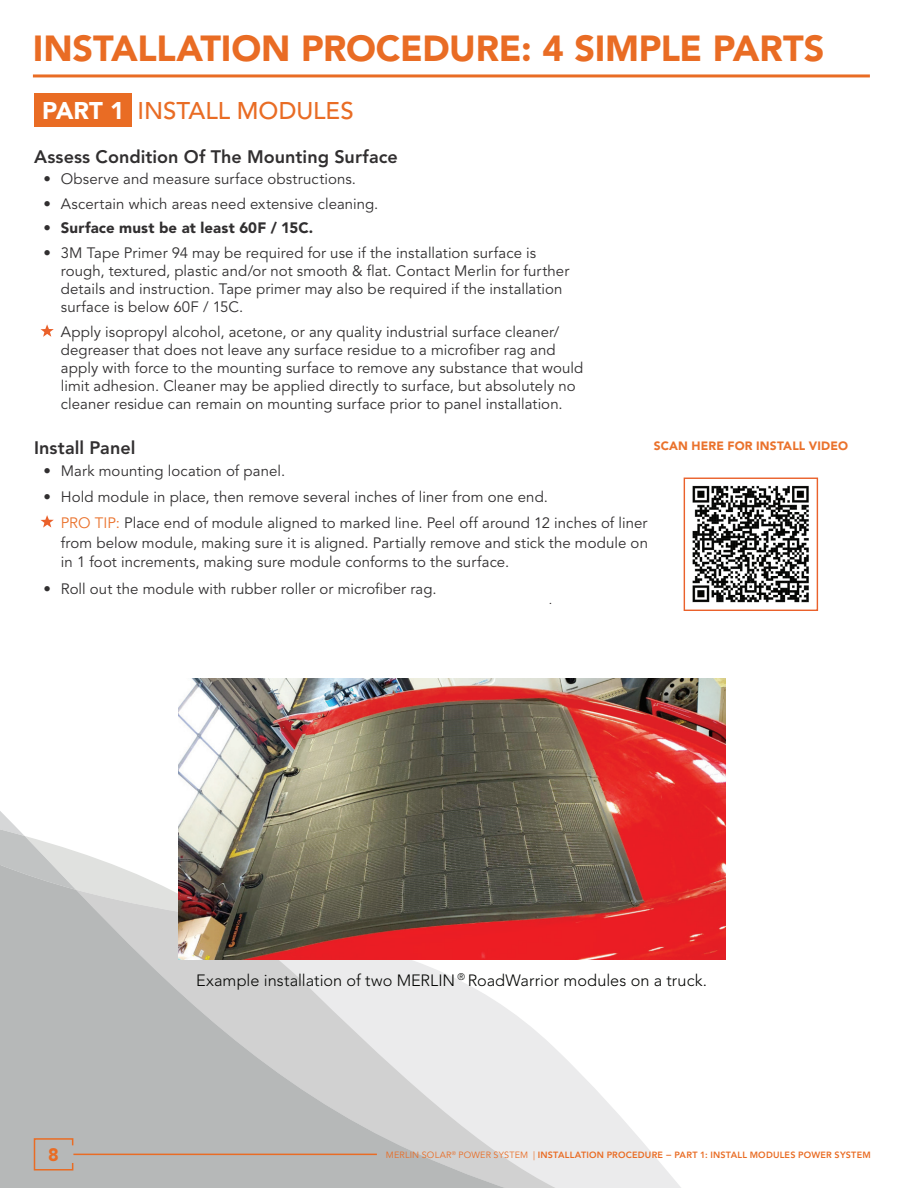
<style>
.page{position:relative;width:918px;height:1188px;background:#fff}
.page>*{position:absolute;margin:0;border:0;box-sizing:border-box;transform-origin:0 0}
._32pt_Avenir__95_Bla{font:900 36px "Avenir LT Std";letter-spacing:-.005em;color:#e96c24}
._16pt_Avenir__65_Med{font:500 24px "Avenir LT Std";letter-spacing:-.005em;color:#e96c24}
._12pt_Avenir__85_Hea{font:800 18px "Avenir LT Std";letter-spacing:.005em;color:#312f30}
.t1{font:900 18px "Avenir LT Std";color:#e96c24}
._6pt_Avenir__35_Ligh{font:300 16.35px "Avenir LT Std";letter-spacing:.005em;color:#050604}
.Body_-_IGNORE_BASELI{font:15px/18px "Avenir LT Std";letter-spacing:.005em;color:#312f30}
.Body_-_IGNORE_BASELI-2{font:900 15px "Avenir LT Std";letter-spacing:.01em;color:#312f30}
._10pt_Avenir__45_Boo{font:900 12px "Avenir LT Std";letter-spacing:.015em;color:#ea722c}
.t2{font:italic 12px "Avenir LT Std";color:#231f20}
.t3{font:800 9px "Avenir LT Std";letter-spacing:.025em;color:#e96c24}
.s1{font-weight:900;color:#fff}
.s2{color:#ea722c}
.s3{font-weight:400}
</style>
<div class="page">
<svg style="left:191px;top:678px;width:535px;height:510px"></svg>
<svg style="left:549px;top:960px;width:36px;height:228px;fill:#ebebec"></svg>
<svg style="left:0;top:811px;width:97px;height:48px"></svg>
<svg style="left:0;top:859px;width:549px;height:329px;background:#cacbcb"></svg>
<svg style="left:33px;top:1137px;width:41px;height:34px"></svg>
<hr style="left:73px;top:1154px;width:304px;height:1px;background:#e96c24">
<svg style="left:684px;top:478px;width:134px;height:133px"></svg>
<hr style="left:33px;top:74px;width:837px;height:3px;background:#e96c24">
<div style="left:34px;top:93px;width:98px;height:34px;background:#e96c24"></div>
<svg style="left:41px;top:324px;width:13px;height:13px"></svg>
<svg style="left:41px;top:515px;width:13px;height:13px"></svg>
<img style="left:178px;top:679px;width:547px;height:281px">
<p class="_32pt_Avenir__95_Bla" style="left:33px;top:27px;width:793px">INSTALLATION PROCEDURE: 4 SIMPLE PARTS</p>
<p class="_16pt_Avenir__65_Med" style="left:42px;top:97px;width:313px"><span class="s1">PART 1</span> INSTALL MODULES</p>
<p class="_12pt_Avenir__85_Hea" style="left:34px;top:146px;width:365px">Assess Condition Of The Mounting Surface</p>
<p class="Body_-_IGNORE_BASELI" style="left:43px;top:170px;width:9px">•</p>
<p class="Body_-_IGNORE_BASELI" style="left:43px;top:195px;width:9px">•</p>
<p class="Body_-_IGNORE_BASELI" style="left:43px;top:220px;width:9px">•</p>
<p class="Body_-_IGNORE_BASELI" style="left:43px;top:244px;width:9px">•</p>
<p class="Body_-_IGNORE_BASELI" style="left:61px;top:170px;width:297px">Observe and measure surface obstructions.</p>
<p class="Body_-_IGNORE_BASELI" style="left:61px;top:195px;width:319px">Ascertain which areas need extensive cleaning.</p>
<p class="Body_-_IGNORE_BASELI-2" style="left:61px;top:219px;width:254px">Surface must be at least 60F / 15C.</p>
<p class="Body_-_IGNORE_BASELI" style="left:61px;top:244px;width:510px">3M Tape Primer 94 may be required for use if the installation surface is rough, textured, plastic and/or not smooth &amp; flat. Contact Merlin for further details and instruction. Tape primer may also be required if the installation surface is below 60F / 15C.</p>
<p class="Body_-_IGNORE_BASELI" style="left:61px;top:323px;width:524px">Apply isopropyl alcohol, acetone, or any quality industrial surface cleaner/ degreaser that does not leave any surface residue to a microfiber rag and apply with force to the mounting surface to remove any substance that would limit adhesion. Cleaner may be applied directly to surface, but absolutely no cleaner residue can remain on mounting surface prior to panel installation.</p>
<p class="_12pt_Avenir__85_Hea" style="left:34px;top:437px;width:103px">Install Panel</p>
<p class="_10pt_Avenir__45_Boo" style="left:654px;top:439px;width:196px">SCAN HERE FOR INSTALL VIDEO</p>
<p class="Body_-_IGNORE_BASELI" style="left:43px;top:462px;width:9px">•</p>
<p class="Body_-_IGNORE_BASELI" style="left:43px;top:488px;width:9px">•</p>
<p class="Body_-_IGNORE_BASELI" style="left:43px;top:580px;width:9px">•</p>
<p class="Body_-_IGNORE_BASELI" style="left:61px;top:462px;width:226px">Mark mounting location of panel.</p>
<p class="Body_-_IGNORE_BASELI" style="left:61px;top:488px;width:489px">Hold module in place, then remove several inches of liner from one end.</p>
<p class="Body_-_IGNORE_BASELI" style="left:61px;top:514px;width:589px;line-height:19.5px;text-align:justify"><span class="s2">PRO TIP:</span> Place end of module aligned to marked line. Peel off around 12 inches of liner from below module, making sure it is aligned. Partially remove and stick the module on in 1 foot increments, making sure module conforms to the surface.</p>
<p class="Body_-_IGNORE_BASELI" style="left:61px;top:580px;width:377px">Roll out the module with rubber roller or microfiber rag.</p>
<p class="t2" style="left:549px;top:593px;width:5px">.</p>
<p class="_6pt_Avenir__35_Ligh" style="left:196px;top:970px;width:512px">Example installation of two MERLIN <sup>®</sup> RoadWarrior modules on a truck.</p>
<p class="t1" style="left:48px;top:1144px;width:12px">8</p>
<p class="t3" style="left:386px;top:1149px;width:486px"><span class="s3">MERLIN SOLAR</span><sup>®</sup> <span class="s3">POWER SYSTEM |</span> INSTALLATION PROCEDURE − PART 1: INSTALL MODULES POWER SYSTEM</p>
</div>
